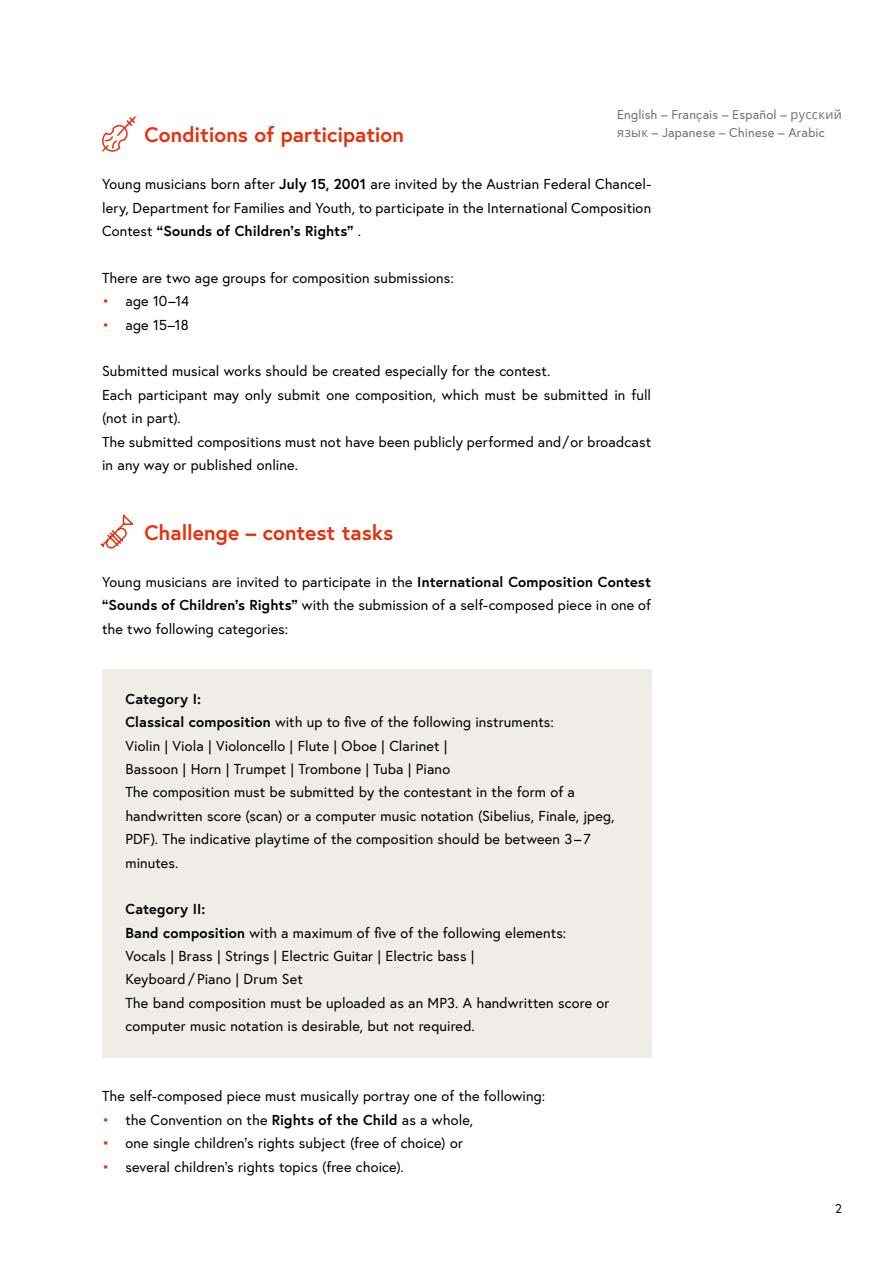
<style>
.page{position:relative;width:893px;height:1263px;background:#fff}
.page>*{position:absolute;margin:0;border:0;box-sizing:border-box;transform-origin:0 0}
.h2_ohne_Nummerierung{font:700 21px "Europa Austria";color:#e5310e}
.Infobox_ul_Liste_Infobox{font:14.4px/23.4px "Europa Austria";letter-spacing:.01em;color:#000}
.p_Abstand_danach{font:14.4px/23.4px "Europa Austria";letter-spacing:.005em;color:#000;text-align:justify}
.p_Bildbeschriftung{font:12.75px/17.5px "Europa Austria";letter-spacing:.015em;color:#6f6f6e}
.t1{font:12.75px "Europa Austria";color:#000}
.s1{font-family:"Open Sans"}
.s2{font-weight:700}
.s3{color:#e5310e}
</style>
<div class="page">
<div style="left:102px;top:669px;width:549px;height:225px;background:#f0ece8"></div>
<div style="left:102px;top:880px;width:549px;height:178px;background:#f0ece8"></div>
<svg style="left:102px;top:116px;width:34px;height:36px"></svg>
<svg style="left:100px;top:514px;width:34px;height:35px"></svg>
<p class="p_Bildbeschriftung" style="left:617px;top:106px;width:226px">English – Français – Español – <span class="s1">русский язык</span> – Japanese – Chinese – Arabic</p>
<h1 class="h2_ohne_Nummerierung" style="left:145px;top:121px;width:261px">Conditions of participation</h1>
<p class="p_Abstand_danach" style="left:102px;top:172px;width:551px">Young musicians born after <span class="s2">July 15, 2001</span> are invited by the Austrian Federal Chancel&shy;lery, Department for Families and Youth, to participate in the International Composition Contest <span class="s2">“Sounds of Children’s Rights”</span> .</p>
<p class="p_Abstand_danach" style="left:102px;top:266px;width:353px">There are two age groups for composition submissions:</p>
<p class="Infobox_ul_Liste_Infobox" style="left:102px;top:289px;width:89px"><span class="s3">•</span> age 10–14</p>
<p class="Infobox_ul_Liste_Infobox" style="left:102px;top:313px;width:88px"><span class="s3">•</span> age 15–18</p>
<p class="Infobox_ul_Liste_Infobox" style="left:102px;top:359px;width:450px">Submitted musical works should be created especially for the contest.</p>
<p class="Infobox_ul_Liste_Infobox" style="left:102px;top:383px;width:551px">Each participant may only submit one composition, which must be submitted in full (not in part).</p>
<p class="p_Abstand_danach" style="left:102px;top:429px;width:551px">The submitted compositions must not have been publicly performed and/or broadcast in any way or published online.</p>
<h1 class="h2_ohne_Nummerierung" style="left:145px;top:518px;width:250px">Challenge – contest tasks</h1>
<p class="Infobox_ul_Liste_Infobox" style="left:102px;top:570px;width:551px;text-align:justify">Young musicians are invited to participate in the <span class="s2">International Composition Contest “Sounds of Children’s Rights”</span> with the submission of a self-composed piece in one of the two following categories:</p>
<p class="Infobox_ul_Liste_Infobox" style="left:125px;top:687px;width:491px"><span class="s2">Category I:<br>Classical composition</span> with up to five of the following instruments:<br>Violin | Viola | Violoncello | Flute | Oboe | Clarinet |<br>Bassoon | Horn | Trumpet | Trombone | Tuba | Piano<br>The composition must be submitted by the contestant in the form of a handwritten score (scan) or a computer music notation (Sibelius, Finale, jpeg, PDF). The indicative playtime of the composition should be between 3 – 7 minutes.</p>
<p class="Infobox_ul_Liste_Infobox" style="left:125px;top:897px;width:485px"><span class="s2">Category II:<br>Band composition</span> with a maximum of five of the following elements:<br>Vocals | Brass | Strings | Electric Guitar | Electric bass |<br>Keyboard / Piano | Drum Set<br>The band composition must be uploaded as an MP3. A handwritten score or computer music notation is desirable, but not required.</p>
<p class="Infobox_ul_Liste_Infobox" style="left:102px;top:1084px;width:445px">The self-composed piece must musically portray one of the following:</p>
<p class="Infobox_ul_Liste_Infobox" style="left:102px;top:1108px;width:372px"><span class="s3">•</span> the Convention on the <span class="s2">Rights of the Child</span> as a whole,</p>
<p class="Infobox_ul_Liste_Infobox" style="left:102px;top:1131px;width:362px"><span class="s3">•</span> one single children’s rights subject (free of choice) or</p>
<p class="Infobox_ul_Liste_Infobox" style="left:102px;top:1154px;width:303px"><span class="s3">•</span> several children’s rights topics (free choice).</p>
<p class="t1" style="left:835px;top:1200px;width:8px">2</p>
</div>
